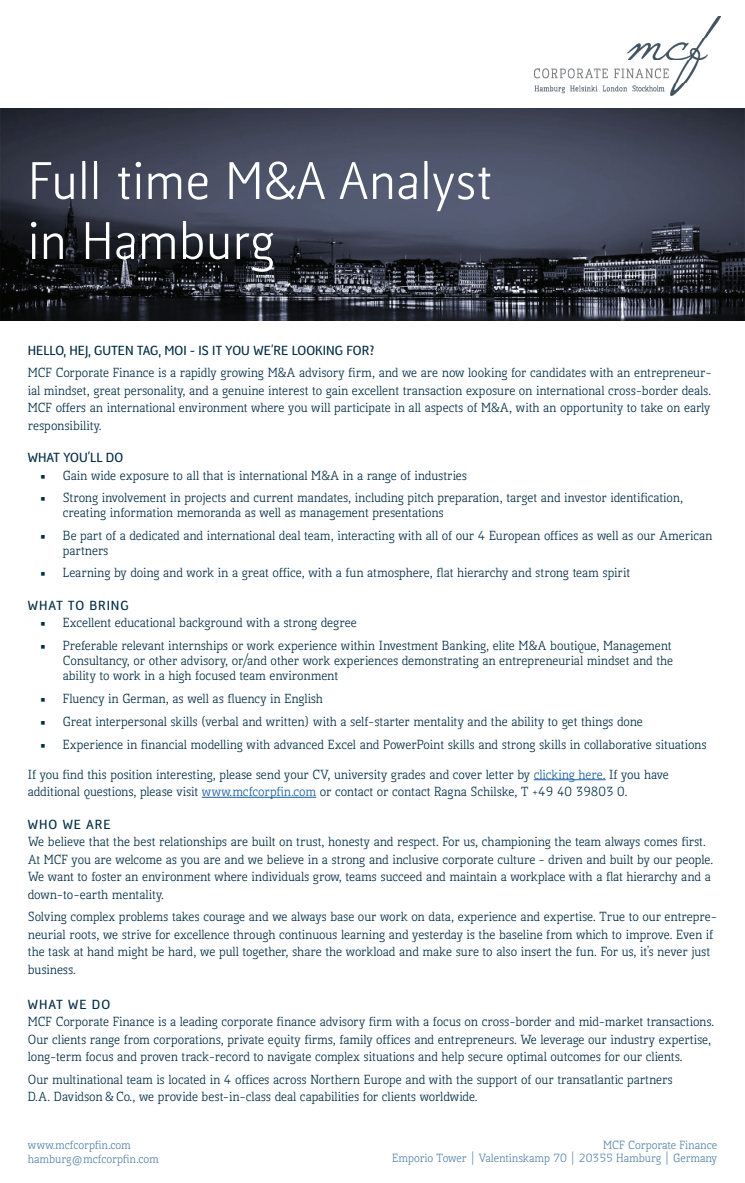
<style>
.page{position:relative;width:745px;height:1183px;background:#fff}
.page>*{position:absolute;margin:0;border:0;box-sizing:border-box;transform-origin:0 0}
.t1{font:50px/60px "Kofi Pure Sans";color:#fff}
.t2{font:12.5px/17.5px "Kofi Pure Serif";letter-spacing:-.005em;color:#022d45}
.t3{font:700 12.5px "Kofi Pure Sans";letter-spacing:.015em;color:#022d45}
.t4{font:700 12.5px "Kofi Pure Sans";letter-spacing:.075em;color:#022d45}
.t5{font:11.25px/13.5px "Kofi Pure Serif";letter-spacing:-.005em;color:#5582ab;text-align:right}
.s1{font-family:"Minion Pro"}
.s2{color:#175d9e}
</style>
<div class="page">
<hr style="left:533px;top:779px;width:72px;height:1px;background:#175d9e">
<hr style="left:202px;top:797px;width:114px;height:1px;background:#175d9e">
<img style="left:534px;top:16px;width:186px;height:79px">
<img style="left:0;top:109px;width:744px;height:212px">
<h1 class="t1" style="left:28px;top:152px;width:466px">Full time M&amp;A Analyst in Hamburg</h1>
<p class="t3" style="left:28px;top:341px;width:348px">HELLO, HEJ, GUTEN TAG, MOI - IS IT YOU WE’RE LOOKING FOR?</p>
<p class="t2" style="left:28px;top:364px;width:684px;text-align:justify">MCF Corporate Finance is a rapidly growing M&amp;A advisory firm, and we are now looking for candidates with an entrepreneur&shy;ial mindset, great personality, and a genuine interest to gain excellent transaction exposure on international cross-border deals.<br>MCF offers an international environment where you will participate in all aspects of M&amp;A, with an opportunity to take on early responsibility.</p>
<p class="t3" style="left:28px;top:449px;width:97px">WHAT YOU’LL DO</p>
<p class="t2" style="left:40px;top:466px;width:428px"><span class="s1">■</span> Gain wide exposure to all that is international M&amp;A in a range of industries</p>
<p class="t2" style="left:63px;top:490px;width:621px;line-height:15px;text-indent:-22px"><span class="s1">■</span> Strong involvement in projects and current mandates, including pitch preparation, target and investor identification, creating information memoranda as well as management presentations</p>
<p class="t2" style="left:63px;top:528px;width:650px;line-height:15px;text-indent:-22px"><span class="s1">■</span> Be part of a dedicated and international deal team, interacting with all of our 4 European offices as well as our American partners</p>
<p class="t2" style="left:40px;top:564px;width:590px"><span class="s1">■</span> Learning by doing and work in a great office, with a fun atmosphere, flat hierarchy and strong team spirit</p>
<p class="t4" style="left:28px;top:596px;width:102px">WHAT TO BRING</p>
<p class="t2" style="left:40px;top:614px;width:318px"><span class="s1">■</span> Excellent educational background with a strong degree</p>
<p class="t2" style="left:63px;top:638px;width:611px;line-height:15px;text-indent:-22px"><span class="s1">■</span> Preferable relevant internships or work experience within Investment Banking, elite M&amp;A boutique, Management<br>Consultancy, or other advisory, or/and other work experiences demonstrating an entrepreneurial mindset and the ability to work in a high focused team environment</p>
<p class="t2" style="left:40px;top:690px;width:284px"><span class="s1">■</span> Fluency in German, as well as fluency in English</p>
<p class="t2" style="left:40px;top:713px;width:603px"><span class="s1">■</span> Great interpersonal skills (verbal and written) with a self-starter mentality and the ability to get things done</p>
<p class="t2" style="left:40px;top:735px;width:667px"><span class="s1">■</span> Experience in financial modelling with advanced Excel and PowerPoint skills and strong skills in collaborative situations</p>
<p class="t2" style="left:28px;top:765px;width:642px">If you find this position interesting, please send your CV, university grades and cover letter by <span class="s2">clicking here.</span> If you have additional questions, please visit <span class="s2">www.mcfcorpfin.com</span> or contact or contact Ragna Schilske, T +49 40 39803 0.</p>
<p class="t3" style="left:28px;top:815px;width:84px">WHO WE ARE</p>
<p class="t2" style="left:28px;top:833px;width:686px">We believe that the best relationships are built on trust, honesty and respect. For us, championing the team always comes first.<br>At MCF you are welcome as you are and we believe in a strong and inclusive corporate culture - driven and built by our people.<br>We want to foster an environment where individuals grow, teams succeed and maintain a workplace with a flat hierarchy and a down-to-earth mentality.</p>
<p class="t2" style="left:28px;top:908px;width:690px">Solving complex problems takes courage and we always base our work on data, experience and expertise. True to our entrepre&shy;neurial roots, we strive for excellence through continuous learning and yesterday is the baseline from which to improve. Even if the task at hand might be hard, we pull together, share the workload and make sure to also insert the fun. For us, it’s never just business.</p>
<p class="t3" style="left:28px;top:995px;width:84px">WHAT WE DO</p>
<p class="t2" style="left:28px;top:1013px;width:687px">MCF Corporate Finance is a leading corporate finance advisory firm with a focus on cross-border and mid-market transactions.<br>Our clients range from corporations, private equity firms, family offices and entrepreneurs. We leverage our industry expertise, long-term focus and proven track-record to navigate complex situations and help secure optimal outcomes for our clients.</p>
<p class="t2" style="left:28px;top:1070px;width:646px">Our multinational team is located in 4 offices across Northern Europe and with the support of our transatlantic partners<br>D.A. Davidson &amp; Co., we provide best-in-class deal capabilities for clients worldwide.</p>
<p class="t5" style="left:392px;top:1138px;width:326px">MCF Corporate Finance<br>Emporio Tower | Valentinskamp 70 | 20355 Hamburg | Germany</p>
<p class="t5" style="left:28px;top:1138px;width:132px;text-align:left">www.mcfcorpfin.com hamburg@mcfcorpfin.com</p>
</div>
